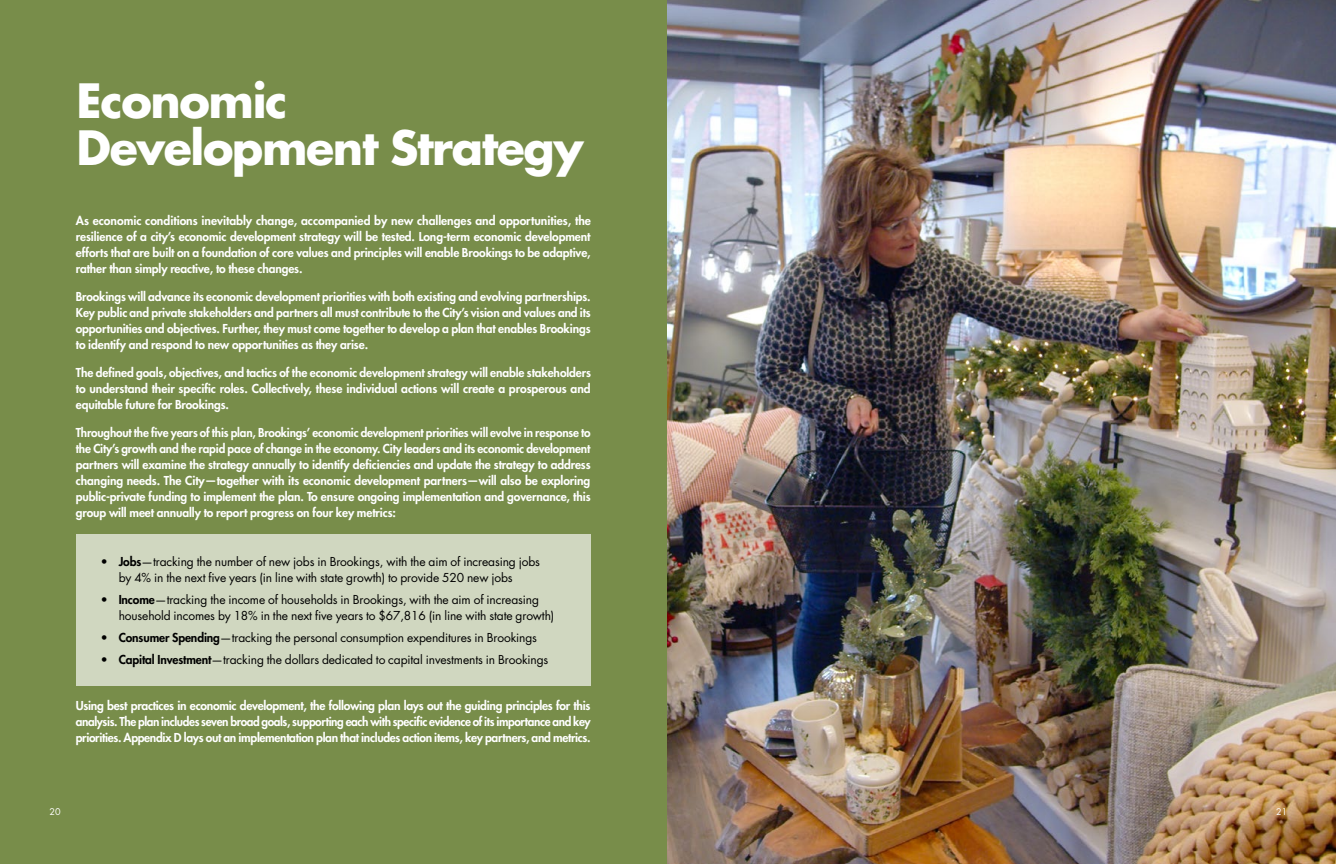
<style>
.page{position:relative;width:1336px;height:864px;background:#fff}
.page>*{position:absolute;margin:0;border:0;box-sizing:border-box;transform-origin:0 0}
.t1{font:700 46px/47px "Futura Std";letter-spacing:-.03em;color:#fff}
.t2{font:800 12px/16px "Futura Std";letter-spacing:-.01em;color:#fff;text-align:justify}
.t3{font:12px/16px "Futura Std";letter-spacing:-.01em;color:#000}
.t4{font:9px "Futura Std";color:#fff}
.s1{font-weight:800}
</style>
<div class="page">
<div style="left:0;top:0;width:677px;height:864px;background:#788d4a"></div>
<div style="left:76px;top:534px;width:514px;height:151px;background:#d0d7c0"></div>
<img style="left:668px;top:0;width:667px;height:864px">
<h1 class="t1" style="left:77px;top:77px;width:508px">Economic<br>Development Strategy</h1>
<p class="t2" style="left:76px;top:212px;width:516px">As economic conditions inevitably change, accompanied by new challenges and opportunities, the resilience of a city’s economic development strategy will be tested. Long-term economic development efforts that are built on a foundation of core values and principles will enable Brookings to be adaptive, rather than simply reactive, to these changes.</p>
<p class="t2" style="left:76px;top:288px;width:516px">Brookings will advance its economic development priorities with both existing and evolving partnerships.<br>Key public and private stakeholders and partners all must contribute to the City’s vision and values and its opportunities and objectives. Further, they must come together to develop a plan that enables Brookings to identify and respond to new opportunities as they arise.</p>
<p class="t2" style="left:76px;top:364px;width:516px">The defined goals, objectives, and tactics of the economic development strategy will enable stakeholders to understand their specific roles. Collectively, these individual actions will create a prosperous and equitable future for Brookings.</p>
<p class="t2" style="left:76px;top:424px;width:516px">Throughout the five years of this plan, Brookings’ economic development priorities will evolve in response to the City’s growth and the rapid pace of change in the economy. City leaders and its economic development partners will examine the strategy annually to identify deficiencies and update the strategy to address changing needs. The City—together with its economic development partners—will also be exploring public-private funding to implement the plan. To ensure ongoing implementation and governance, this group will meet annually to report progress on four key metrics:</p>
<p class="t3" style="left:119px;top:553px;width:423px;text-indent:-18px"><span class="s1">• Jobs</span>—tracking the number of new jobs in Brookings, with the aim of increasing jobs by 4% in the next five years (in line with state growth) to provide 520 new jobs</p>
<p class="t3" style="left:119px;top:591px;width:437px;text-indent:-18px"><span class="s1">• Income</span>—tracking the income of households in Brookings, with the aim of increasing household incomes by 18% in the next five years to $67,816 (in line with state growth)</p>
<p class="t3" style="left:101px;top:629px;width:438px"><span class="s1">• Consumer Spending</span>—tracking the personal consumption expenditures in Brookings</p>
<p class="t3" style="left:101px;top:651px;width:449px"><span class="s1">• Capital Investment</span>—tracking the dollars dedicated to capital investments in Brookings</p>
<p class="t2" style="left:76px;top:697px;width:516px">Using best practices in economic development, the following plan lays out the guiding principles for this analysis. The plan includes seven broad goals, supporting each with specific evidence of its importance and key priorities. Appendix D lays out an implementation plan that includes action items, key partners, and metrics.</p>
<p class="t4" style="left:49px;top:805px;width:13px">20</p>
<p class="t4" style="left:1276px;top:805px;width:13px">21</p>
</div>
